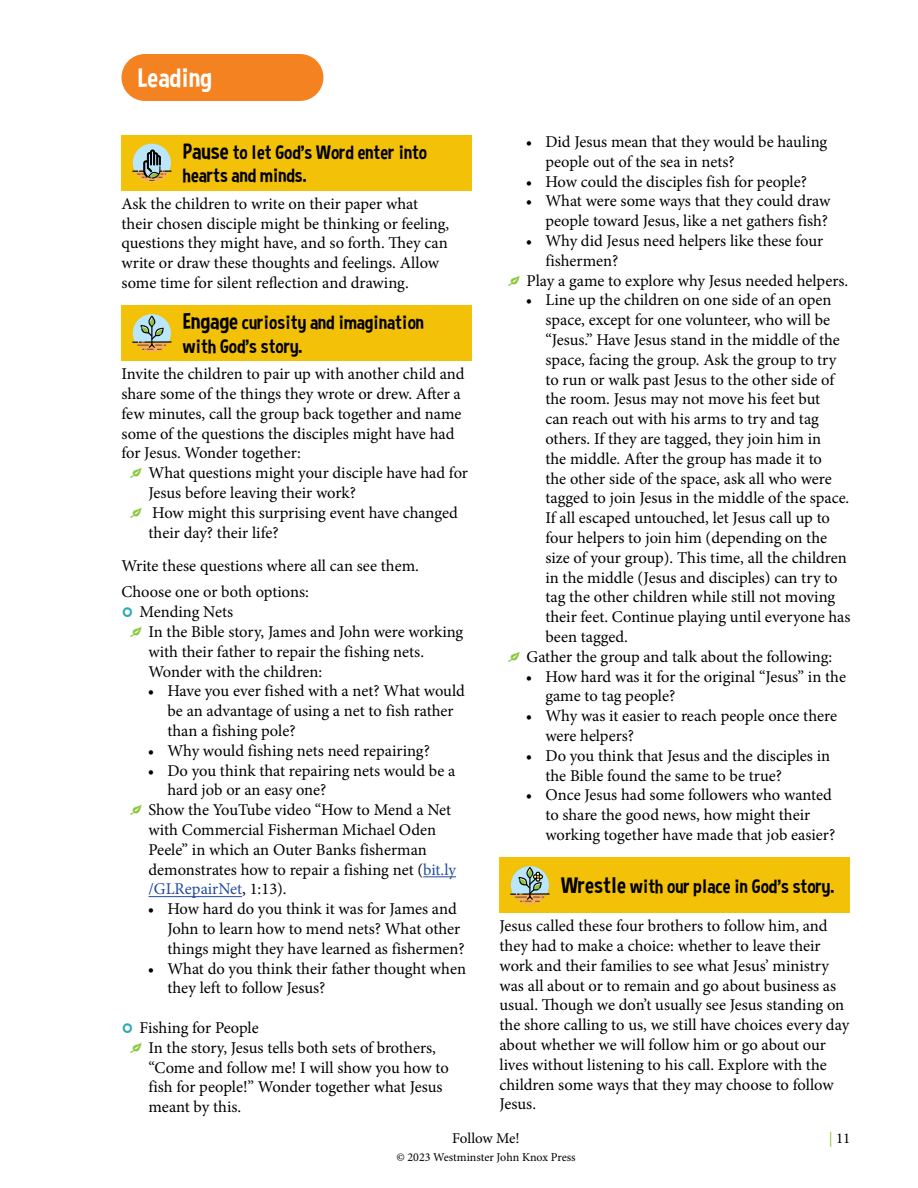
<style>
.page{position:relative;width:918px;height:1188px;background:#fff}
.page>*{position:absolute;margin:0;border:0;box-sizing:border-box;transform-origin:0 0}
.t1{font:27px "Curse Casual";color:#fff}
.t2{font:19.5px/23.4px "Curse Casual";color:#000}
.t3{font:16.5px/19.8px "Minion Pro";letter-spacing:-.005em;color:#000}
.t4{font:16.5px "Minion Pro";color:#224ba0}
.t5{font:15px "Minion Pro";letter-spacing:-.005em;color:#000}
.t6{font:12px "Minion Pro";letter-spacing:-.005em;color:#000}
.s1{font-size:22.5px}
.s2{font-family:"Golden Cockerel Init Orn ITC";color:#8dc63f}
.s3{font-family:"Quicksand";font-weight:700;font-size:19.5px;color:#2da9ba}
.s4{color:#224ba0}
.s5{color:#000}
.s6{color:#8dc63f}
</style>
<div class="page">
<div style="left:121px;top:54px;width:202px;height:47px;background:#f58220;border-radius:23px"></div>
<hr style="left:423px;top:876px;width:33px;height:1px;background:#224ba0">
<hr style="left:148px;top:896px;width:94px;height:1px;background:#224ba0">
<div style="left:122px;top:135px;width:350px;height:56px;background:#f3c108"></div>
<svg style="left:132px;top:144px;width:40px;height:38px"></svg>
<div style="left:122px;top:305px;width:350px;height:56px;background:#f3c108"></div>
<hr style="left:144px;top:341px;width:28px;height:2px;background:#000">
<svg style="left:132px;top:314px;width:39px;height:38px"></svg>
<div style="left:500px;top:857px;width:350px;height:56px;background:#f3c108"></div>
<hr style="left:522px;top:893px;width:28px;height:2px;background:#000">
<svg style="left:510px;top:866px;width:39px;height:38px"></svg>
<h1 class="t1" style="left:138px;top:62px;width:75px">Leading</h1>
<p class="t2" style="left:183px;top:140px;width:246px"><span class="s1">Pause</span> to let God’s Word enter into hearts and minds.</p>
<p class="t3" style="left:122px;top:194px;width:329px">Ask the children to write on their paper what their chosen disciple might be thinking or feeling, questions they might have, and so forth. They can write or draw these thoughts and feelings. Allow some time for silent reflection and drawing.</p>
<p class="t2" style="left:183px;top:310px;width:243px"><span class="s1">Engage</span> curiosity and imagination with God’s story.</p>
<p class="t3" style="left:122px;top:364px;width:345px">Invite the children to pair up with another child and</p>
<p class="t3" style="left:122px;top:384px;width:341px">share some of the things they wrote or drew. After a</p>
<p class="t3" style="left:122px;top:404px;width:341px">few minutes, call the group back together and name</p>
<p class="t3" style="left:122px;top:424px;width:334px">some of the questions the disciples might have had</p>
<p class="t3" style="left:122px;top:443px;width:181px">for Jesus. Wonder together:</p>
<p class="t3" style="left:129px;top:463px;width:341px"><span class="s2">g</span> What questions might your disciple have had for</p>
<p class="t3" style="left:149px;top:483px;width:209px">Jesus before leaving their work?</p>
<p class="t3" style="left:129px;top:503px;width:330px"><span class="s2">g</span> How might this surprising event have changed</p>
<p class="t3" style="left:149px;top:523px;width:132px">their day? their life?</p>
<p class="t3" style="left:122px;top:552px;width:299px;line-height:26.5px">Write these questions where all can see them.<br>Choose one or both options:</p>
<p class="t3" style="left:122px;top:602px;width:113px"><span class="s3">o</span> Mending Nets</p>
<p class="t3" style="left:129px;top:622px;width:336px"><span class="s2">g</span> In the Bible story, James and John were working</p>
<p class="t3" style="left:149px;top:642px;width:277px">with their father to repair the fishing nets.</p>
<p class="t3" style="left:149px;top:661px;width:175px">Wonder with the children:</p>
<p class="t3" style="left:167px;top:681px;width:299px;text-indent:-20px">• Have you ever fished with a net? What would be an advantage of using a net to fish rather than a fishing pole?</p>
<p class="t3" style="left:148px;top:741px;width:284px">• Why would fishing nets need repairing?</p>
<p class="t3" style="left:148px;top:760px;width:309px">• Do you think that repairing nets would be a</p>
<p class="t3" style="left:167px;top:780px;width:161px">hard job or an easy one?</p>
<p class="t3" style="left:129px;top:800px;width:324px"><span class="s2">g</span> Show the YouTube video “How to Mend a Net</p>
<p class="t3" style="left:149px;top:820px;width:289px">with Commercial Fisherman Michael Oden</p>
<p class="t3" style="left:149px;top:840px;width:280px">Peele” in which an Outer Banks fisherman</p>
<p class="t3" style="left:149px;top:859px;width:309px">demonstrates how to repair a fishing net (<span class="s4">bit.ly</span></p>
<p class="t4" style="left:149px;top:878px;width:140px">/GLRepairNet<span class="s5">, 1:13).</span></p>
<p class="t3" style="left:167px;top:899px;width:299px;text-indent:-20px">• How hard do you think it was for James and<br>John to learn how to mend nets? What other things might they have learned as fishermen?</p>
<p class="t3" style="left:167px;top:958px;width:300px;text-indent:-20px">• What do you think their father thought when they left to follow Jesus?</p>
<p class="t3" style="left:122px;top:1018px;width:139px"><span class="s3">o</span> Fishing for People</p>
<p class="t3" style="left:129px;top:1038px;width:308px"><span class="s2">g</span> In the story, Jesus tells both sets of brothers,</p>
<p class="t3" style="left:149px;top:1057px;width:302px">“Come and follow me! I will show you how to</p>
<p class="t3" style="left:149px;top:1077px;width:296px">fish for people!” Wonder together what Jesus</p>
<p class="t3" style="left:149px;top:1097px;width:94px">meant by this.</p>
<p class="t3" style="left:545px;top:132px;width:283px;text-indent:-20px">• Did Jesus mean that they would be hauling people out of the sea in nets?</p>
<p class="t3" style="left:526px;top:172px;width:283px">• How could the disciples fish for people?</p>
<p class="t3" style="left:526px;top:191px;width:306px;text-align:right">• What were some ways that they could draw people toward Jesus, like a net gathers fish?</p>
<p class="t3" style="left:526px;top:231px;width:299px">• Why did Jesus need helpers like these four</p>
<p class="t3" style="left:545px;top:251px;width:75px">fishermen?</p>
<p class="t3" style="left:507px;top:271px;width:343px"><span class="s2">g</span> Play a game to explore why Jesus needed helpers.</p>
<p class="t3" style="left:526px;top:290px;width:307px">• Line up the children on one side of an open</p>
<p class="t3" style="left:545px;top:310px;width:286px">space, except for one volunteer, who will be</p>
<p class="t3" style="left:545px;top:330px;width:296px">“Jesus.” Have Jesus stand in the middle of the</p>
<p class="t3" style="left:545px;top:350px;width:293px">space, facing the group. Ask the group to try</p>
<p class="t3" style="left:545px;top:370px;width:290px">to run or walk past Jesus to the other side of</p>
<p class="t3" style="left:545px;top:389px;width:276px">the room. Jesus may not move his feet but</p>
<p class="t3" style="left:545px;top:409px;width:275px">can reach out with his arms to try and tag</p>
<p class="t3" style="left:545px;top:429px;width:277px">others. If they are tagged, they join him in</p>
<p class="t3" style="left:545px;top:449px;width:278px">the middle. After the group has made it to</p>
<p class="t3" style="left:545px;top:469px;width:288px">the other side of the space, ask all who were</p>
<p class="t3" style="left:545px;top:488px;width:305px">tagged to join Jesus in the middle of the space.</p>
<p class="t3" style="left:545px;top:508px;width:286px">If all escaped untouched, let Jesus call up to</p>
<p class="t3" style="left:545px;top:528px;width:283px">four helpers to join him (depending on the</p>
<p class="t3" style="left:545px;top:548px;width:303px">size of your group). This time, all the children</p>
<p class="t3" style="left:545px;top:568px;width:294px">in the middle (Jesus and disciples) can try to</p>
<p class="t3" style="left:545px;top:587px;width:291px">tag the other children while still not moving</p>
<p class="t3" style="left:545px;top:607px;width:307px">their feet. Continue playing until everyone has</p>
<p class="t3" style="left:545px;top:627px;width:84px">been tagged.</p>
<p class="t3" style="left:507px;top:647px;width:327px"><span class="s2">g</span> Gather the group and talk about the following:</p>
<p class="t3" style="left:545px;top:667px;width:302px;text-indent:-20px">• How hard was it for the original “Jesus” in the game to tag people?</p>
<p class="t3" style="left:545px;top:706px;width:293px;text-indent:-20px">• Why was it easier to reach people once there were helpers?</p>
<p class="t3" style="left:545px;top:746px;width:286px;text-indent:-20px">• Do you think that Jesus and the disciples in the Bible found the same to be true?</p>
<p class="t3" style="left:545px;top:785px;width:291px;text-indent:-20px">• Once Jesus had some followers who wanted to share the good news, how might their working together have made that job easier?</p>
<p class="t2" style="left:561px;top:874px;width:275px"><span class="s1">Wrestle</span> with our place in God’s story.</p>
<p class="t3" style="left:500px;top:916px;width:351px">Jesus called these four brothers to follow him, and they had to make a choice: whether to leave their work and their families to see what Jesus’ ministry was all about or to remain and go about business as usual. Though we don’t usually see Jesus standing on the shore calling to us, we still have choices every day about whether we will follow him or go about our lives without listening to his call. Explore with the children some ways that they may choose to follow Jesus.</p>
<p class="t5" style="left:452px;top:1129px;width:69px">Follow Me!</p>
<p class="t6" style="left:396px;top:1149px;width:181px">© 2023 Westminster John Knox Press</p>
<p class="t5" style="left:829px;top:1129px;width:23px"><span class="s6">|</span> 11</p>
</div>
